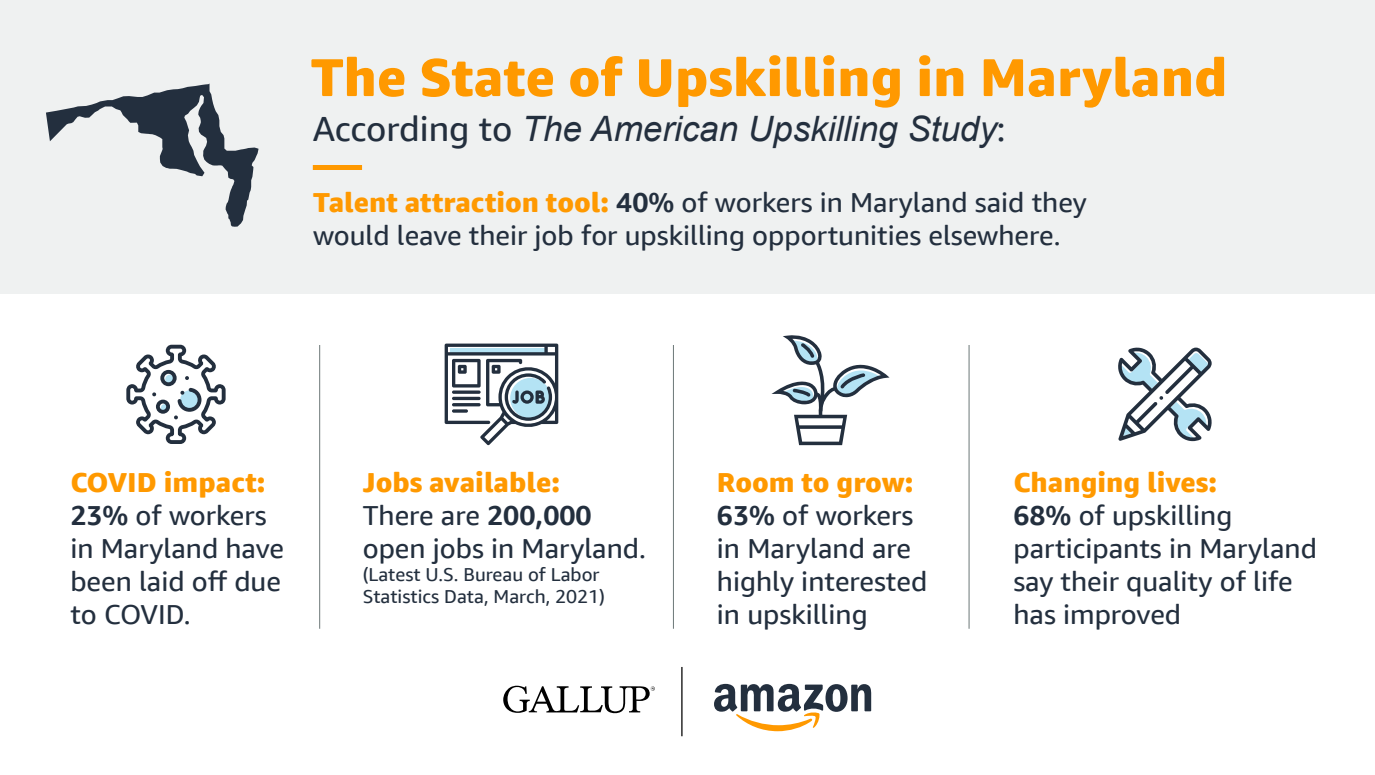
<style>
.page{position:relative;width:1375px;height:775px;background:#fff}
.page>*{position:absolute;margin:0;border:0;box-sizing:border-box;transform-origin:0 0}
.t1{font:800 53.12px "Amazon Ember Display";color:#f90}
.t2{font:italic 35px "Arial";color:#232f3e}
.t3{font:27.5px/33px "Amazon Ember Display";color:#232f3e}
.t4{font:18.75px/22.5px "Amazon Ember Display";color:#232f3e}
.s1{font-family:"Amazon Ember Display";font-style:normal}
.s2{font-weight:800;color:#f90}
.s3{font-weight:700}
</style>
<div class="page">
<div style="left:0;top:0;width:1375px;height:293px;background:#e9ecec"></div>
<hr style="left:673px;top:345px;width:1px;height:284px;background:#6c7778">
<hr style="left:319px;top:345px;width:1px;height:284px;background:#6c7778">
<hr style="left:969px;top:345px;width:1px;height:284px;background:#6c7778">
<svg style="left:126px;top:345px;width:100px;height:99px"></svg>
<svg style="left:1118px;top:347px;width:94px;height:94px"></svg>
<svg style="left:445px;top:344px;width:113px;height:101px"></svg>
<svg style="left:452px;top:390px;width:29px;height:4px"></svg>
<hr style="left:452px;top:397px;width:29px;height:3px;background:#232f3e;border-radius:2px">
<hr style="left:452px;top:403px;width:29px;height:3px;background:#232f3e;border-radius:2px">
<svg style="left:452px;top:409px;width:16px;height:4px"></svg>
<svg style="left:503px;top:686px;width:152px;height:27px"></svg>
<hr style="left:681px;top:667px;width:2px;height:69px;background:#000">
<svg style="left:714px;top:684px;width:157px;height:47px"></svg>
<svg style="left:771px;top:335px;width:119px;height:110px"></svg>
<div style="left:313px;top:165px;width:49px;height:5px;background:#f90"></div>
<svg style="left:46px;top:84px;width:213px;height:143px"></svg>
<h1 class="t1" style="left:311px;top:44px;width:918px">The State of Upskilling in Maryland</h1>
<p class="t2" style="left:313px;top:106px;width:694px"><span class="s1">According to</span> The American Upskilling Study<span class="s1">:</span></p>
<p class="t3" style="left:313px;top:186px;width:775px"><span class="s2">Talent attraction tool:</span> <span class="s3">40%</span> of workers in Maryland said they would leave their job for upskilling opportunities elsewhere.</p>
<p class="t3" style="left:70px;top:466px;width:215px"><span class="s2">COVID impact:<br></span><span class="s3">23%</span> of workers in Maryland have been laid off due to COVID.</p>
<p class="t3" style="left:1013px;top:466px;width:305px"><span class="s2">Changing lives:<br></span><span class="s3">68%</span> of upskilling participants in Maryland say their quality of life has improved</p>
<p class="t3" style="left:363px;top:466px;width:285px"><span class="s2">Jobs available:<br></span>There are <span class="s3">200,000 </span>open jobs in Maryland.</p>
<p class="t4" style="left:363px;top:563px;width:244px">(Latest U.S. Bureau of Labor<br>Statistics Data, March, 2021)</p>
<p class="t3" style="left:717px;top:466px;width:212px"><span class="s2">Room to grow:<br></span><span class="s3">63%</span> of workers in Maryland are highly interested in upskilling</p>
</div>
